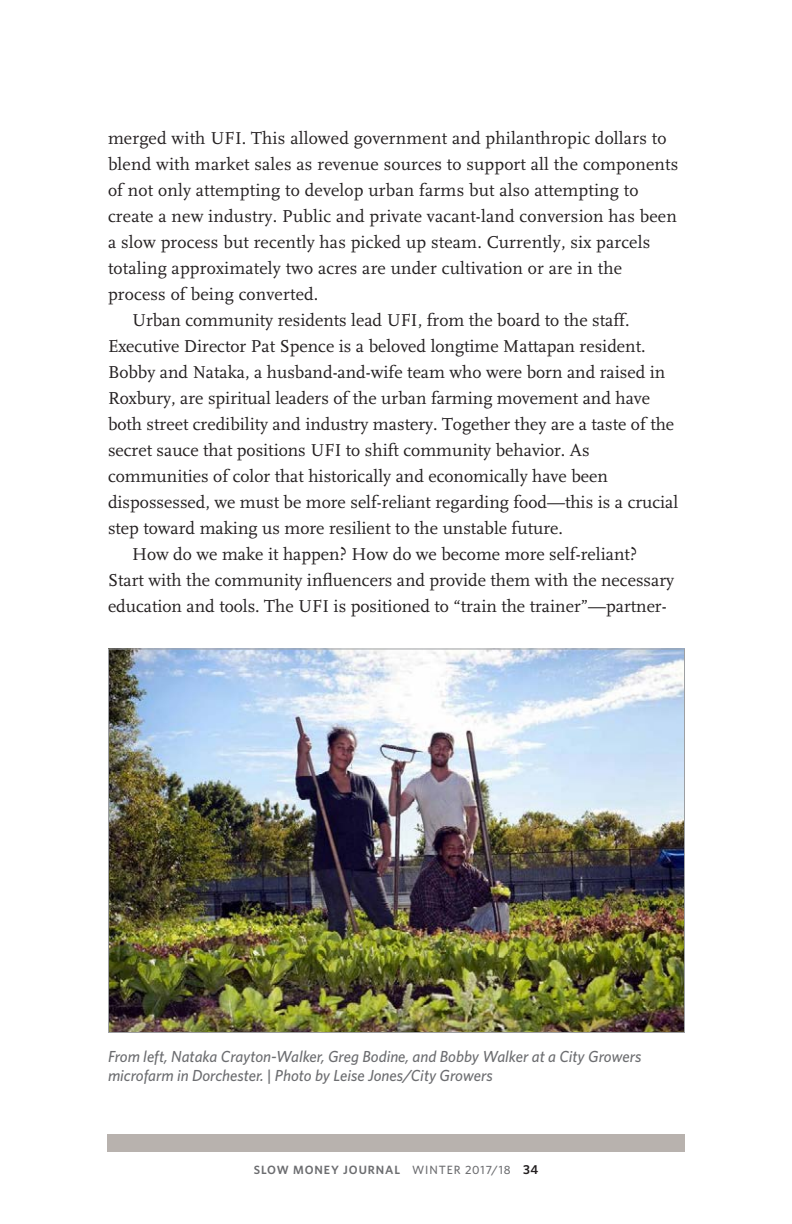
<style>
.page{position:relative;width:792px;height:1224px;background:#fff}
.page>*{position:absolute;margin:0;border:0;box-sizing:border-box;transform-origin:0 0}
.Text_Indent{font:18px/26px "FF Scala";color:#231f20}
.t1{font:italic 500 16px/19px "Whitney";color:#6c6d70}
.t2{font:600 12px "Whitney";letter-spacing:.075em;color:#6c6d70}
.s1{font-weight:500}
.s2{font-size:13px;color:#231f20}
</style>
<div class="page">
<div style="left:107px;top:1134px;width:578px;height:18px;background:#b8b2ae"></div>
<img style="left:110px;top:650px;width:573px;height:381px">
<p class="Text_Indent" style="left:108px;top:125px;width:572px">merged with UFI. This allowed government and philanthropic dollars to blend with market sales as revenue sources to support all the components of not only attempting to develop urban farms but also attempting to create a new industry. Public and private vacant-land conversion has been a slow process but recently has picked up steam. Currently, six parcels totaling approximately two acres are under cultivation or are in the process of being converted.</p>
<p class="Text_Indent" style="left:108px;top:307px;width:572px;text-indent:24px">Urban community residents lead UFI, from the board to the staff.<br>Executive Director Pat Spence is a beloved longtime Mattapan resident.<br>Bobby and Nataka, a husband-and-wife team who were born and raised in Roxbury, are spiritual leaders of the urban farming movement and have both street credibility and industry mastery. Together they are a taste of the secret sauce that positions UFI to shift community behavior. As communities of color that historically and economically have been dispossessed, we must be more self-reliant regarding food—this is a crucial step toward making us more resilient to the unstable future.</p>
<p class="Text_Indent" style="left:108px;top:541px;width:568px;text-indent:24px">How do we make it happen? How do we become more self-reliant?<br>Start with the community influencers and provide them with the necessary education and tools. The UFI is positioned to “train the trainer”—partner-</p>
<p class="t1" style="left:108px;top:1047px;width:535px">From left, Nataka Crayton-Walker, Greg Bodine, and Bobby Walker at a City Growers microfarm in Dorchester. | Photo by Leise Jones/City Growers</p>
<p class="t2" style="left:254px;top:1163px;width:286px">SLOW MONEY JOURNAL <span class="s1">WINTER 2017/18</span> <span class="s2">34</span></p>
</div>
